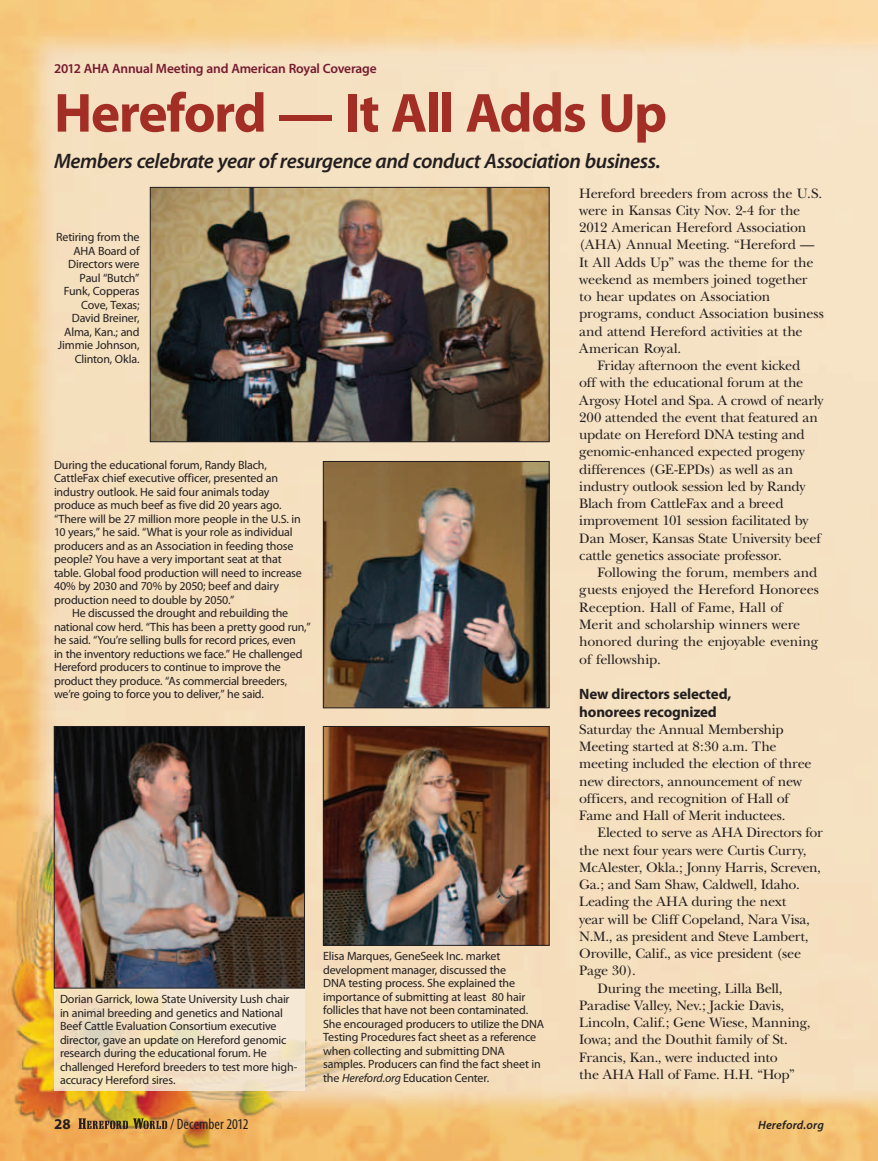
<style>
.page{position:relative;width:878px;height:1161px;background:#fff}
.page>*{position:absolute;margin:0;border:0;box-sizing:border-box;transform-origin:0 0}
.t1{font:700 55.5px "Myriad Pro";letter-spacing:-.03em;color:#a32e26}
.t2{font:italic 600 21px "Myriad Pro";letter-spacing:-.02em;color:#231f20}
.t3{font:700 15px/18px "Myriad Pro";letter-spacing:-.015em;color:#231f20}
.t4{font:condensed 15px "Myriad Pro";letter-spacing:.005em;color:#231f20}
.t5{font:14.25px/17.2px "New Baskerville";letter-spacing:-.015em;color:#231f20}
.t6{font:600 13.5px "Myriad Pro";letter-spacing:-.015em;color:#751a2e}
.t7{font:12px/13.5px "Myriad Pro";letter-spacing:-.015em;color:#231f20}
.t8{font:italic 600 12px "Myriad Pro";letter-spacing:.015em;color:#231f20}
.s1{font-style:italic}
</style>
<div class="page">
<img style="left:0;top:0;width:878px;height:1161px">
<img style="left:325px;top:463px;width:222px;height:243px">
<div style="left:323px;top:461px;width:226px;height:247px;border:1px solid #231f20"></div>
<img style="left:152px;top:189px;width:395px;height:251px">
<div style="left:150px;top:187px;width:399px;height:255px;border:1px solid #231f20"></div>
<img style="left:325px;top:728px;width:222px;height:216px">
<div style="left:323px;top:726px;width:226px;height:220px;border:1px solid #231f20"></div>
<svg style="left:54px;top:988px;width:250px;height:103px;background:#f0e0c5"></svg>
<img style="left:56px;top:728px;width:246px;height:258px">
<div style="left:54px;top:726px;width:250px;height:262px;border:1px solid #231f20"></div>
<svg style="left:78px;top:1118px;width:89px;height:11px"></svg>
<p class="t6" style="left:54px;top:61px;width:324px">2012 AHA Annual Meeting and American Royal Coverage</p>
<h1 class="t1" style="left:54px;top:82px;width:614px">Hereford — It All Adds Up</h1>
<h2 class="t2" style="left:54px;top:149px;width:608px">Members celebrate year of resurgence and conduct Association business.</h2>
<p class="t5" style="left:579px;top:184px;width:244px">Hereford breeders from across the U.S.</p>
<p class="t5" style="left:579px;top:202px;width:222px">were in Kansas City Nov. 2-4 for the</p>
<p class="t5" style="left:579px;top:219px;width:228px">2012 American Hereford Association</p>
<p class="t5" style="left:579px;top:236px;width:237px">(AHA) Annual Meeting. “Hereford —</p>
<p class="t5" style="left:579px;top:253px;width:236px">It All Adds Up” was the theme for the</p>
<p class="t5" style="left:579px;top:271px;width:230px">weekend as members joined together</p>
<p class="t5" style="left:579px;top:288px;width:192px">to hear updates on Association</p>
<p class="t5" style="left:579px;top:305px;width:246px">programs, conduct Association business</p>
<p class="t5" style="left:579px;top:322px;width:225px">and attend Hereford activities at the</p>
<p class="t5" style="left:579px;top:340px;width:103px">American Royal.</p>
<p class="t5" style="left:597px;top:357px;width:204px">Friday afternoon the event kicked</p>
<p class="t5" style="left:579px;top:374px;width:225px">off with the educational forum at the</p>
<p class="t5" style="left:579px;top:392px;width:246px">Argosy Hotel and Spa. A crowd of nearly</p>
<p class="t5" style="left:579px;top:409px;width:240px">200 attended the event that featured an</p>
<p class="t5" style="left:579px;top:426px;width:227px">update on Hereford DNA testing and</p>
<p class="t5" style="left:579px;top:443px;width:227px">genomic-enhanced expected progeny</p>
<p class="t5" style="left:579px;top:461px;width:215px">differences (GE-EPDs) as well as an</p>
<p class="t5" style="left:579px;top:478px;width:228px">industry outlook session led by Randy</p>
<p class="t5" style="left:579px;top:495px;width:206px">Blach from CattleFax and a breed</p>
<p class="t5" style="left:579px;top:512px;width:231px">improvement 101 session facilitated by</p>
<p class="t5" style="left:579px;top:530px;width:243px">Dan Moser, Kansas State University beef</p>
<p class="t5" style="left:579px;top:547px;width:204px">cattle genetics associate professor.</p>
<p class="t5" style="left:597px;top:564px;width:221px">Following the forum, members and</p>
<p class="t5" style="left:579px;top:581px;width:241px">guests enjoyed the Hereford Honorees</p>
<p class="t5" style="left:579px;top:599px;width:205px">Reception. Hall of Fame, Hall of</p>
<p class="t5" style="left:579px;top:616px;width:222px">Merit and scholarship winners were</p>
<p class="t5" style="left:579px;top:633px;width:240px">honored during the enjoyable evening</p>
<p class="t5" style="left:579px;top:650px;width:83px">of fellowship.</p>
<p class="t3" style="left:579px;top:685px;width:153px">New directors selected, honorees recognized</p>
<p class="t5" style="left:579px;top:721px;width:234px">Saturday the Annual Membership Meeting started at 8:30 a.m. The meeting included the election of three new directors, announcement of new officers, and recognition of Hall of Fame and Hall of Merit inductees.</p>
<p class="t5" style="left:597px;top:824px;width:227px">Elected to serve as AHA Directors for</p>
<p class="t5" style="left:579px;top:841px;width:229px">the next four years were Curtis Curry,</p>
<p class="t5" style="left:579px;top:859px;width:243px">McAlester, Okla.; Jonny Harris, Screven,</p>
<p class="t5" style="left:579px;top:876px;width:222px">Ga.; and Sam Shaw, Caldwell, Idaho.</p>
<p class="t5" style="left:579px;top:893px;width:208px">Leading the AHA during the next</p>
<p class="t5" style="left:579px;top:911px;width:232px">year will be Cliff Copeland, Nara Visa,</p>
<p class="t5" style="left:579px;top:928px;width:231px">N.M., as president and Steve Lambert,</p>
<p class="t5" style="left:579px;top:945px;width:223px">Oroville, Calif., as vice president (see</p>
<p class="t5" style="left:579px;top:962px;width:58px">Page 30).</p>
<p class="t5" style="left:597px;top:980px;width:187px">During the meeting, Lilla Bell,</p>
<p class="t5" style="left:579px;top:997px;width:206px">Paradise Valley, Nev.; Jackie Davis,</p>
<p class="t5" style="left:579px;top:1014px;width:233px">Lincoln, Calif.; Gene Wiese, Manning,</p>
<p class="t5" style="left:579px;top:1031px;width:210px">Iowa; and the Douthit family of St.</p>
<p class="t5" style="left:579px;top:1049px;width:200px">Francis, Kan., were inducted into</p>
<p class="t5" style="left:579px;top:1066px;width:217px">the AHA Hall of Fame. H.H. “Hop”</p>
<p class="t7" style="left:56px;top:231px;width:85px;text-align:right">Retiring from the<br>AHA Board of<br>Directors were<br>Paul “Butch”<br>Funk, Copperas<br>Cove, Texas;<br>David Breiner,<br>Alma, Kan.; and<br>Jimmie Johnson,<br>Clinton, Okla.</p>
<p class="t7" style="left:54px;top:458px;width:249px">During the educational forum, Randy Blach, CattleFax chief executive officer, presented an industry outlook. He said four animals today produce as much beef as five did 20 years ago. “There will be 27 million more people in the U.S. in 10 years,” he said. “What is your role as individual producers and as an Association in feeding those people? You have a very important seat at that table. Global food production will need to increase 40% by 2030 and 70% by 2050; beef and dairy production need to double by 2050.”</p>
<p class="t7" style="left:54px;top:607px;width:258px;text-indent:18px">He discussed the drought and rebuilding the national cow herd. “This has been a pretty good run,” he said. “You’re selling bulls for record prices, even<br>in the inventory reductions we face.” He challenged Hereford producers to continue to improve the product they produce. “As commercial breeders, we’re going to force you to deliver,” he said.</p>
<p class="t7" style="left:323px;top:950px;width:222px">Elisa Marques, GeneSeek Inc. market development manager, discussed the<br>DNA testing process. She explained the importance of submitting at least 80 hair follicles that have not been contaminated.<br>She encouraged producers to utilize the DNA Testing Procedures fact sheet as a reference when collecting and submitting DNA samples. Producers can find the fact sheet in the <span class="s1">Hereford.org</span> Education Center.</p>
<p class="t7" style="left:60px;top:993px;width:239px">Dorian Garrick, Iowa State University Lush chair in animal breeding and genetics and National Beef Cattle Evaluation Consortium executive director, gave an update on Hereford genomic research during the educational forum. He challenged Hereford breeders to test more high&shy;accuracy Hereford sires.</p>
<p class="t3" style="left:54px;top:1115px;width:18px">28</p>
<p class="t4" style="left:170px;top:1116px;width:80px">/ December 2012</p>
<p class="t8" style="left:758px;top:1118px;width:67px">Hereford.org</p>
</div>
